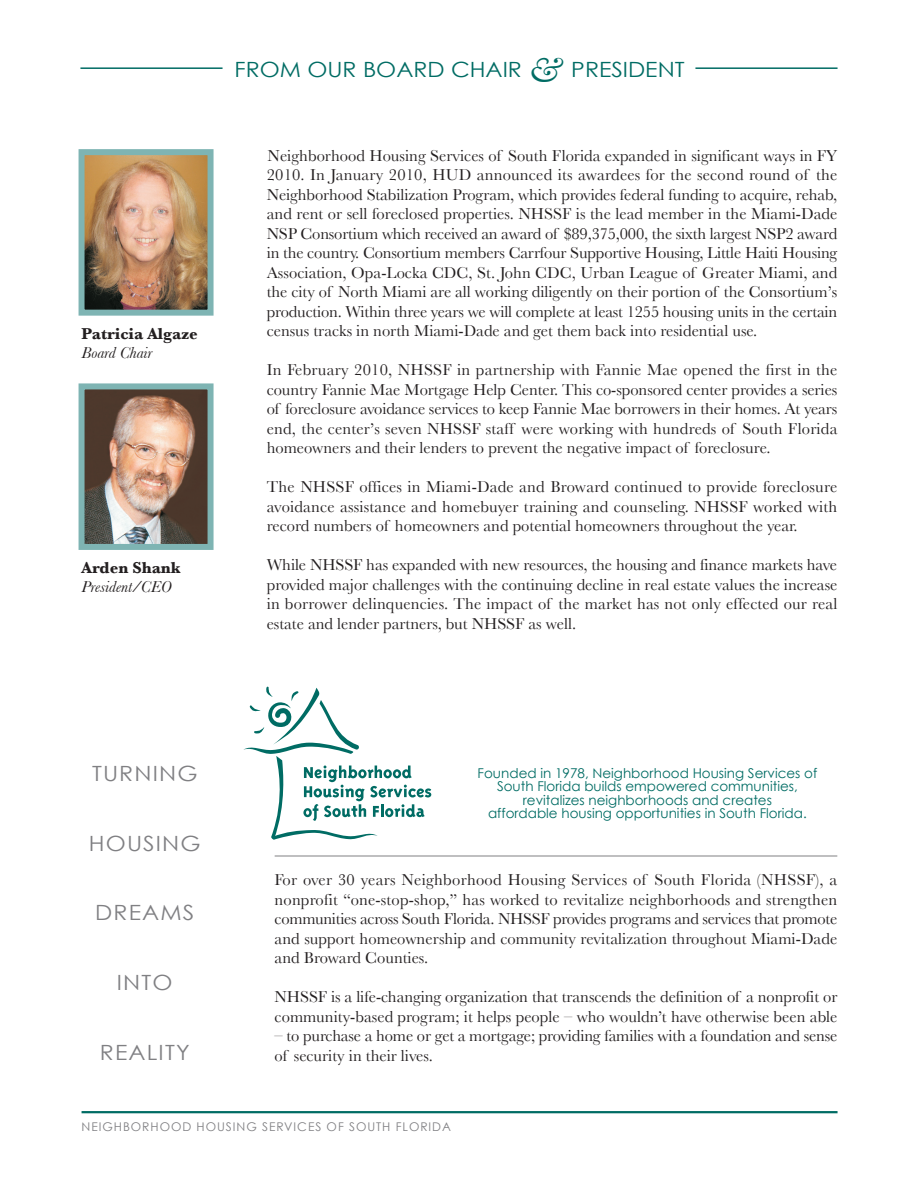
<style>
.page{position:relative;width:918px;height:1188px;background:#fff}
.page>*{position:absolute;margin:0;border:0;box-sizing:border-box;transform-origin:0 0}
.t1{font:21px "Century Gothic";letter-spacing:.05em;color:#808083;scale:1.1 1}
.t2{font:21px "Century Gothic";color:#006c64;scale:1.1 1}
.t3{font:16.5px/19.5px "Baskerville";color:#231f20;text-align:justify}
.t4{font:700 16.5px "Baskerville";color:#231f20}
.t5{font:italic 16.5px "Baskerville";color:#231f20}
.t6{font:13.5px/13.5px "Century Gothic";color:#006c64;text-align:center}
.t7{font:12px "Century Gothic";letter-spacing:.08em;color:#808083}
.s1{font-family:"Baskerville";font-style:italic;font-size:36px}
</style>
<div class="page">
<img style="left:86px;top:156px;width:121px;height:153px">
<div style="left:79px;top:149px;width:135px;height:167px;border:6px solid #7eb4b3"></div>
<img style="left:86px;top:390px;width:121px;height:153px">
<div style="left:79px;top:383px;width:135px;height:167px;border:6px solid #7eb4b3"></div>
<hr style="left:82px;top:1111px;width:756px;height:2px;background:#006c64">
<svg style="left:243px;top:686px;width:188px;height:154px"></svg>
<hr style="left:80px;top:67px;width:143px;height:2px;background:#006c64">
<hr style="left:695px;top:67px;width:143px;height:2px;background:#006c64">
<hr style="left:275px;top:856px;width:562px;height:1px;background:#808083">
<p class="t4" style="left:82px;top:324px;width:118px">Patricia Algaze</p>
<p class="t5" style="left:82px;top:344px;width:72px">Board Chair</p>
<p class="t4" style="left:82px;top:558px;width:101px">Arden Shank</p>
<p class="t5" style="left:82px;top:578px;width:92px">President/CEO</p>
<p class="t2" style="left:234px;top:56px;width:411px">FROM OUR BOARD CHAIR <span class="s1">&amp;</span> PRESIDENT</p>
<p class="t3" style="left:267px;top:146px;width:572px">Neighborhood Housing Services of South Florida expanded in significant ways in FY 2010. In January 2010, HUD announced its awardees for the second round of the Neighborhood Stabilization Program, which provides federal funding to acquire, rehab, and rent or sell foreclosed properties. NHSSF is the lead member in the Miami-Dade NSP Consortium which received an award of $89,375,000, the sixth largest NSP2 award in the country. Consortium members Carrfour Supportive Housing, Little Haiti Housing Association, Opa-Locka CDC, St. John CDC, Urban League of Greater Miami, and the city of North Miami are all working diligently on their portion of the Consortium’s production. Within three years we will complete at least 1255 housing units in the certain census tracks in north Miami-Dade and get them back into residential use.</p>
<p class="t3" style="left:267px;top:360px;width:572px">In February 2010, NHSSF in partnership with Fannie Mae opened the first in the country Fannie Mae Mortgage Help Center. This co-sponsored center provides a series of foreclosure avoidance services to keep Fannie Mae borrowers in their homes. At years end, the center’s seven NHSSF staff were working with hundreds of South Florida homeowners and their lenders to prevent the negative impact of foreclosure.</p>
<p class="t3" style="left:267px;top:477px;width:572px">The NHSSF offices in Miami-Dade and Broward continued to provide foreclosure avoidance assistance and homebuyer training and counseling. NHSSF worked with record numbers of homeowners and potential homeowners throughout the year.</p>
<p class="t3" style="left:267px;top:555px;width:572px">While NHSSF has expanded with new resources, the housing and finance markets have provided major challenges with the continuing decline in real estate values the increase in borrower delinquencies. The impact of the market has not only effected our real estate and lender partners, but NHSSF as well.</p>
<p class="t1" style="left:92px;top:760px;width:97px">TURNING</p>
<p class="t1" style="left:89px;top:830px;width:103px">HOUSING</p>
<p class="t1" style="left:95px;top:899px;width:92px">DREAMS</p>
<p class="t1" style="left:117px;top:969px;width:52px">INTO</p>
<p class="t1" style="left:100px;top:1039px;width:83px">REALITY</p>
<p class="t6" style="left:478px;top:766px;width:341px">Founded in 1978, Neighborhood Housing Services of South Florida builds empowered communities, revitalizes neighborhoods and creates<br>affordable housing opportunities in South Florida.</p>
<p class="t3" style="left:275px;top:870px;width:564px">For over 30 years Neighborhood Housing Services of South Florida (NHSSF), a nonprofit “one-stop-shop,” has worked to revitalize neighborhoods and strengthen communities across South Florida. NHSSF provides programs and services that promote and support homeownership and community revitalization throughout Miami-Dade and Broward Counties.</p>
<p class="t3" style="left:275px;top:987px;width:564px">NHSSF is a life-changing organization that transcends the definition of a nonprofit or community-based program; it helps people – who wouldn’t have otherwise been able</p>
<p class="t3" style="left:275px;top:1026px;width:564px">– to purchase a home or get a mortgage; providing families with a foundation and sense of security in their lives.</p>
<p class="t7" style="left:82px;top:1119px;width:371px">NEIGHBORHOOD HOUSING SERVICES OF SOUTH FLORIDA</p>
</div>
